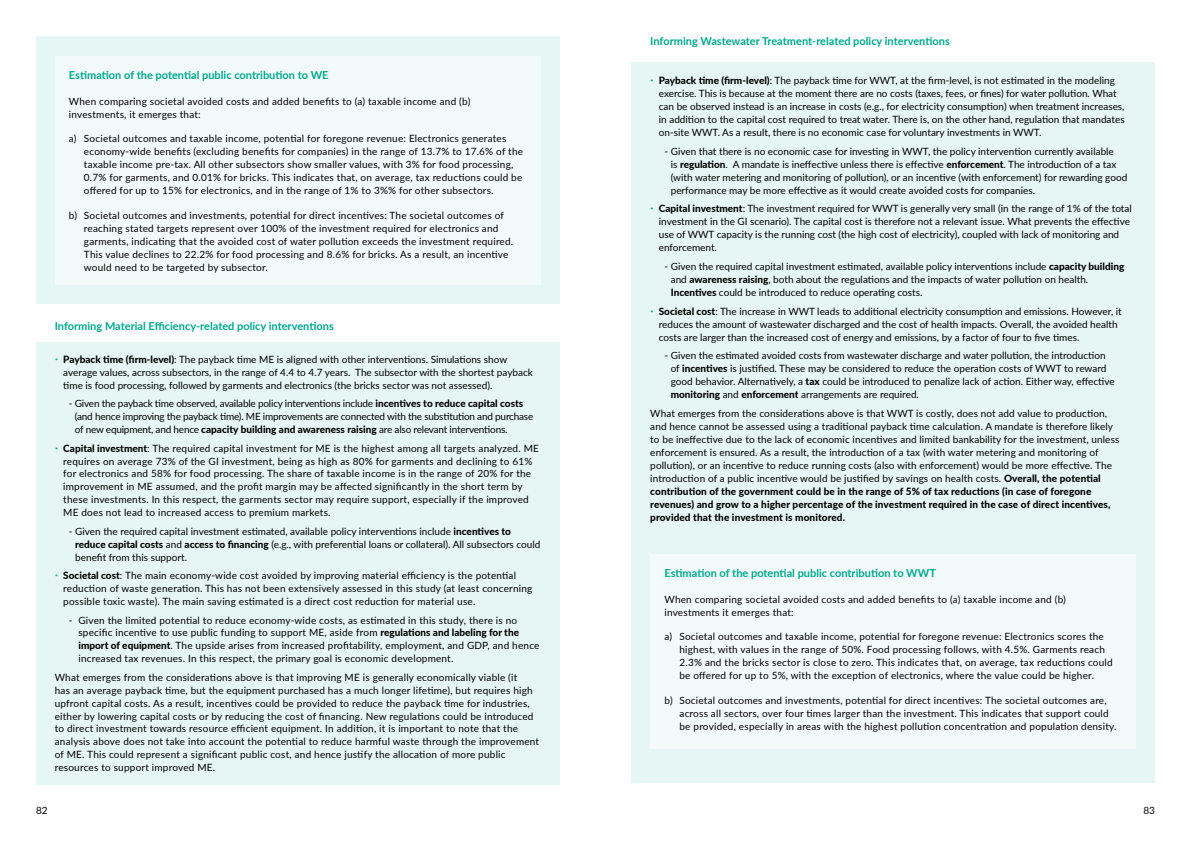
<style>
.page{position:relative;width:1191px;height:842px;background:#fff}
.page>*{position:absolute;margin:0;border:0;box-sizing:border-box;transform-origin:0 0}
.t1{font:700 11px "Lato";color:#00a98f}
.t2{font:10px/13px "Lato";letter-spacing:.01em;color:#000}
.t3{font:10px/12.9px "Lato";letter-spacing:-.02em;color:#000}
.s1{font-weight:800}
</style>
<div class="page">
<div style="left:36px;top:342px;width:523px;height:443px;background:#e6f6f4"></div>
<div style="left:631px;top:62px;width:524px;height:721px;background:#e6f6f4"></div>
<div style="left:36px;top:36px;width:523px;height:267px;background:#e6f6f4"></div>
<div style="left:55px;top:56px;width:485px;height:229px;background:#f2fbf9"></div>
<div style="left:650px;top:554px;width:486px;height:194px;background:#f2fbf9"></div>
<p class="t1" style="left:69px;top:67px;width:261px">Estimation of the potential public contribution to WE</p>
<p class="t2" style="left:69px;top:94px;width:403px">When comparing societal avoided costs and added benefits to (a) taxable income and (b) investments, it emerges that:</p>
<p class="t2" style="left:84px;top:132px;width:440px;text-indent:-15px">a) Societal outcomes and taxable income, potential for foregone revenue: Electronics generates economy-wide benefits (excluding benefits for companies) in the range of 13.7% to 17.6% of the taxable income pre-tax. All other subsectors show smaller values, with 3% for food processing, 0.7% for garments, and 0.01% for bricks. This indicates that, on average, tax reductions could be offered for up to 15% for electronics, and in the range of 1% to 3%% for other subsectors.</p>
<p class="t2" style="left:84px;top:208px;width:431px;text-indent:-15px">b) Societal outcomes and investments, potential for direct incentives: The societal outcomes of reaching stated targets represent over 100% of the investment required for electronics and garments, indicating that the avoided cost of water pollution exceeds the investment required.<br>This value declines to 22.2% for food processing and 8.6% for bricks. As a result, an incentive would need to be targeted by subsector.</p>
<p class="t1" style="left:55px;top:318px;width:280px">Informing Material Efficiency-related policy interventions</p>
<p class="t2" style="left:63px;top:352px;width:471px"><span class="s1">Payback time (firm-level)</span>: The payback time ME is aligned with other interventions. Simulations show average values, across subsectors, in the range of 4.4 to 4.7 years. The subsector with the shortest payback time is food processing, followed by garments and electronics (the bricks sector was not assessed).</p>
<p class="t3" style="left:75px;top:397px;width:460px;text-indent:-6px">- Given the payback time observed, available policy interventions include <span class="s1">incentives to reduce capital costs </span>(and hence improving the payback time). ME improvements are connected with the substitution and purchase of new equipment, and hence <span class="s1">capacity building and awareness raising</span> are also relevant interventions.</p>
<p class="t2" style="left:63px;top:441px;width:477px"><span class="s1">Capital investment</span>: The required capital investment for ME is the highest among all targets analyzed. ME requires on average 73% of the GI investment, being as high as 80% for garments and declining to 61% for electronics and 58% for food processing. The share of taxable income is in the range of 20% for the improvement in ME assumed, and the profit margin may be affected significantly in the short term by these investments. In this respect, the garments sector may require support, especially if the improved ME does not lead to increased access to premium markets.</p>
<p class="t2" style="left:75px;top:524px;width:466px;text-indent:-6px">- Given the required capital investment estimated, available policy interventions include <span class="s1">incentives to reduce capital costs</span> and <span class="s1">access to financing</span> (e.g., with preferential loans or collateral). All subsectors could benefit from this support.</p>
<p class="t2" style="left:63px;top:569px;width:470px"><span class="s1">Societal cost</span>: The main economy-wide cost avoided by improving material efficiency is the potential reduction of waste generation. This has not been extensively assessed in this study (at least concerning possible toxic waste). The main saving estimated is a direct cost reduction for material use.</p>
<p class="t2" style="left:78px;top:613px;width:462px;text-indent:-9px">- Given the limited potential to reduce economy-wide costs, as estimated in this study, there is no specific incentive to use public funding to support ME, aside from <span class="s1">regulations and labeling for the import of equipment</span>. The upside arises from increased profitability, employment, and GDP, and hence increased tax revenues. In this respect, the primary goal is economic development.</p>
<p class="t2" style="left:55px;top:670px;width:486px">What emerges from the considerations above is that improving ME is generally economically viable (it<br>has an average payback time, but the equipment purchased has a much longer lifetime), but requires high upfront capital costs. As a result, incentives could be provided to reduce the payback time for industries, either by lowering capital costs or by reducing the cost of financing. New regulations could be introduced to direct investment towards resource efficient equipment. In addition, it is important to note that the analysis above does not take into account the potential to reduce harmful waste through the improvement of ME. This could represent a significant public cost, and hence justify the allocation of more public resources to support improved ME.</p>
<p class="t1" style="left:650px;top:33px;width:301px">Informing Wastewater Treatment-related policy interventions</p>
<p class="t2" style="left:659px;top:73px;width:467px"><span class="s1">Payback time (firm-level)</span>: The payback time for WWT, at the firm-level, is not estimated in the modeling exercise. This is because at the moment there are no costs (taxes, fees, or fines) for water pollution. What can be observed instead is an increase in costs (e.g., for electricity consumption) when treatment increases, in addition to the capital cost required to treat water. There is, on the other hand, regulation that mandates on-site WWT. As a result, there is no economic case for voluntary investments in WWT.</p>
<p class="t2" style="left:671px;top:144px;width:458px;text-indent:-6px">- Given that there is no economic case for investing in WWT, the policy intervention currently available<br>is <span class="s1">regulation</span>. A mandate is ineffective unless there is effective <span class="s1">enforcement</span>. The introduction of a tax (with water metering and monitoring of pollution), or an incentive (with enforcement) for rewarding good performance may be more effective as it would create avoided costs for companies.</p>
<p class="t2" style="left:659px;top:202px;width:474px"><span class="s1">Capital investment</span>: The investment required for WWT is generally very small (in the range of 1% of the total investment in the GI scenario). The capital cost is therefore not a relevant issue. What prevents the effective use of WWT capacity is the running cost (the high cost of electricity), coupled with lack of monitoring and enforcement.</p>
<p class="t2" style="left:671px;top:259px;width:455px;text-indent:-6px">- Given the required capital investment estimated, available policy interventions include <span class="s1">capacity building </span>and <span class="s1">awareness raising</span>, both about the regulations and the impacts of water pollution on health.<br><span class="s1">Incentives</span> could be introduced to reduce operating costs.</p>
<p class="t2" style="left:659px;top:304px;width:464px"><span class="s1">Societal cost</span>: The increase in WWT leads to additional electricity consumption and emissions. However, it reduces the amount of wastewater discharged and the cost of health impacts. Overall, the avoided health costs are larger than the increased cost of energy and emissions, by a factor of four to five times.</p>
<p class="t2" style="left:671px;top:349px;width:445px;text-indent:-6px">- Given the estimated avoided costs from wastewater discharge and water pollution, the introduction of <span class="s1">incentives</span> is justified. These may be considered to reduce the operation costs of WWT to reward good behavior. Alternatively, a <span class="s1">tax</span> could be introduced to penalize lack of action. Either way, effective <span class="s1">monitoring</span> and <span class="s1">enforcement</span> arrangements are required.</p>
<p class="t2" style="left:650px;top:406px;width:470px">What emerges from the considerations above is that WWT is costly, does not add value to production, and hence cannot be assessed using a traditional payback time calculation. A mandate is therefore likely to be ineffective due to the lack of economic incentives and limited bankability for the investment, unless enforcement is ensured. As a result, the introduction of a tax (with water metering and monitoring of pollution), or an incentive to reduce running costs (also with enforcement) would be more effective. The introduction of a public incentive would be justified by savings on health costs. <span class="s1">Overall, the potential contribution of the government could be in the range of 5% of tax reductions (in case of foregone revenues) and grow to a higher percentage of the investment required in the case of direct incentives, provided that the investment is monitored.</span></p>
<p class="t1" style="left:664px;top:565px;width:273px">Estimation of the potential public contribution to WWT</p>
<p class="t2" style="left:664px;top:592px;width:403px">When comparing societal avoided costs and added benefits to (a) taxable income and (b) investments it emerges that:</p>
<p class="t2" style="left:679px;top:630px;width:435px;text-indent:-15px">a) Societal outcomes and taxable income, potential for foregone revenue: Electronics scores the highest, with values in the range of 50%. Food processing follows, with 4.5%. Garments reach 2.3% and the bricks sector is close to zero. This indicates that, on average, tax reductions could be offered for up to 5%, with the exception of electronics, where the value could be higher.</p>
<p class="t2" style="left:679px;top:693px;width:438px;text-indent:-15px">b) Societal outcomes and investments, potential for direct incentives: The societal outcomes are, across all sectors, over four times larger than the investment. This indicates that support could be provided, especially in areas with the highest pollution concentration and population density.</p>
<p class="t2" style="left:36px;top:803px;width:13px">82</p>
<p class="t2" style="left:1143px;top:803px;width:13px">83</p>
</div>
